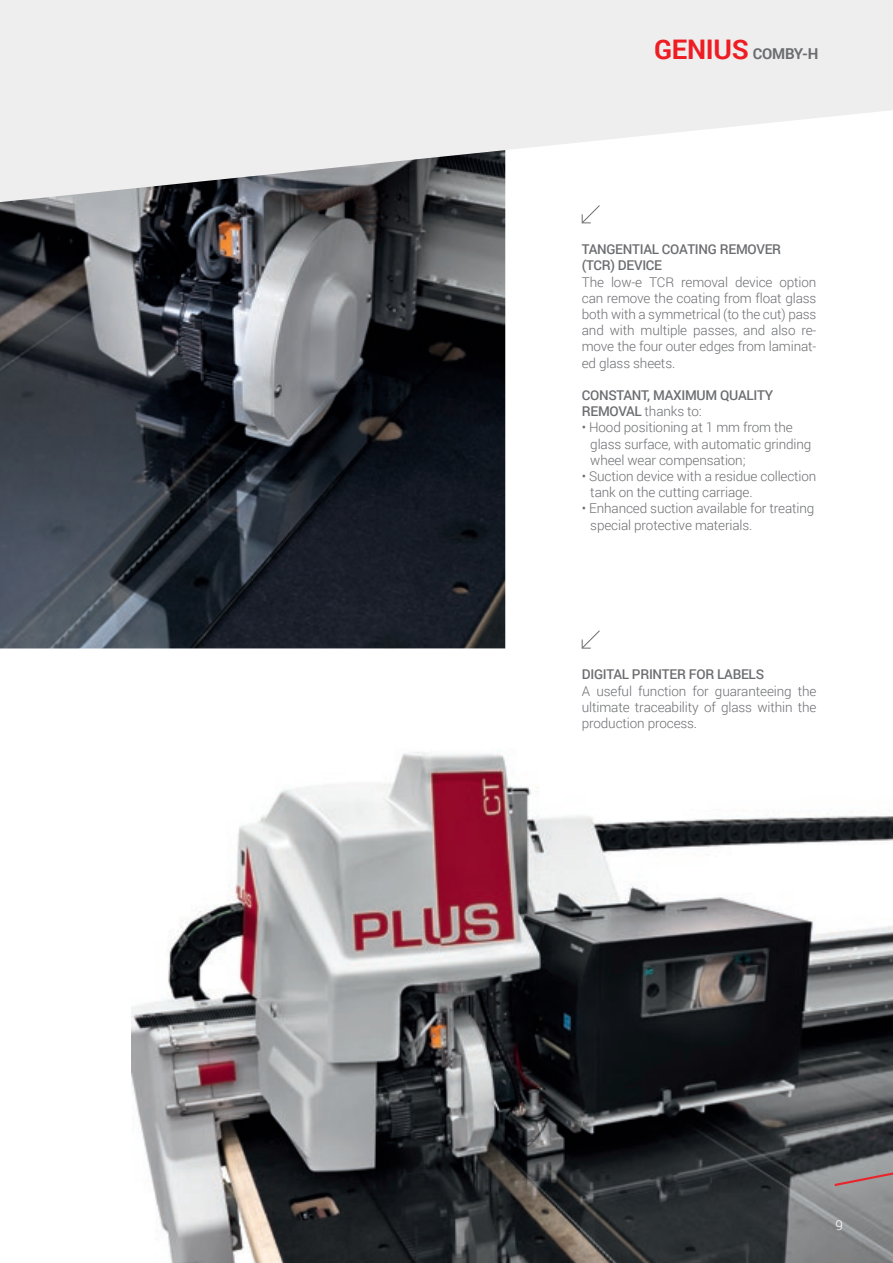
<style>
.page{position:relative;width:893px;height:1263px;background:#fff}
.page>*{position:absolute;margin:0;border:0;box-sizing:border-box;transform-origin:0 0}
.t1{font:700 15px "Roboto";letter-spacing:-.01em;color:#6c6d70}
.t2{font:300 13.5px/16.2px "Roboto";letter-spacing:-.01em;color:#6c6d70}
.t3{font:500 13.5px/16.2px "Roboto";letter-spacing:-.02em;color:#6c6d70}
.t4{font:300 13.5px "Roboto";color:#fff}
.s1{font-size:27px;color:#ee1d23}
.s2{font-weight:300}
</style>
<div class="page">
<img style="left:0;top:202px;width:505px;height:446px">
<svg style="left:0;top:0;width:893px;height:202px;fill:#eeeeef"></svg>
<img style="left:132px;top:752px;width:761px;height:511px">
<svg style="left:835px;top:1170px;width:58px;height:16px"></svg>
<svg style="left:581px;top:630px;width:19px;height:19px"></svg>
<svg style="left:581px;top:205px;width:19px;height:19px"></svg>
<p class="t1" style="left:654px;top:43px;width:166px"><span class="s1">GENIUS</span> COMBY-H</p>
<p class="t3" style="left:582px;top:241px;width:201px">TANGENTIAL COATING REMOVER (TCR) DEVICE</p>
<p class="t2" style="left:582px;top:273px;width:236px;text-align:justify">The low-e TCR removal device option can remove the coating from float glass both with a symmetrical (to the cut) pass and with multiple passes, and also re&shy;move the four outer edges from laminat&shy;ed glass sheets.</p>
<p class="t3" style="left:582px;top:386px;width:193px">CONSTANT, MAXIMUM QUALITY<br>REMOVAL <span class="s2">thanks to:</span></p>
<p class="t2" style="left:590px;top:419px;width:223px;text-indent:-9px">• Hood positioning at 1 mm from the glass surface, with automatic grinding wheel wear compensation;</p>
<p class="t2" style="left:590px;top:468px;width:228px;text-indent:-9px">• Suction device with a residue collection tank on the cutting carriage.</p>
<p class="t2" style="left:590px;top:500px;width:226px;text-indent:-9px">• Enhanced suction available for treating special protective materials.</p>
<p class="t3" style="left:582px;top:666px;width:184px">DIGITAL PRINTER FOR LABELS</p>
<p class="t2" style="left:582px;top:682px;width:236px;text-align:justify">A useful function for guaranteeing the ultimate traceability of glass within the production process.</p>
<p class="t4" style="left:836px;top:1215px;width:9px">9</p>
</div>
